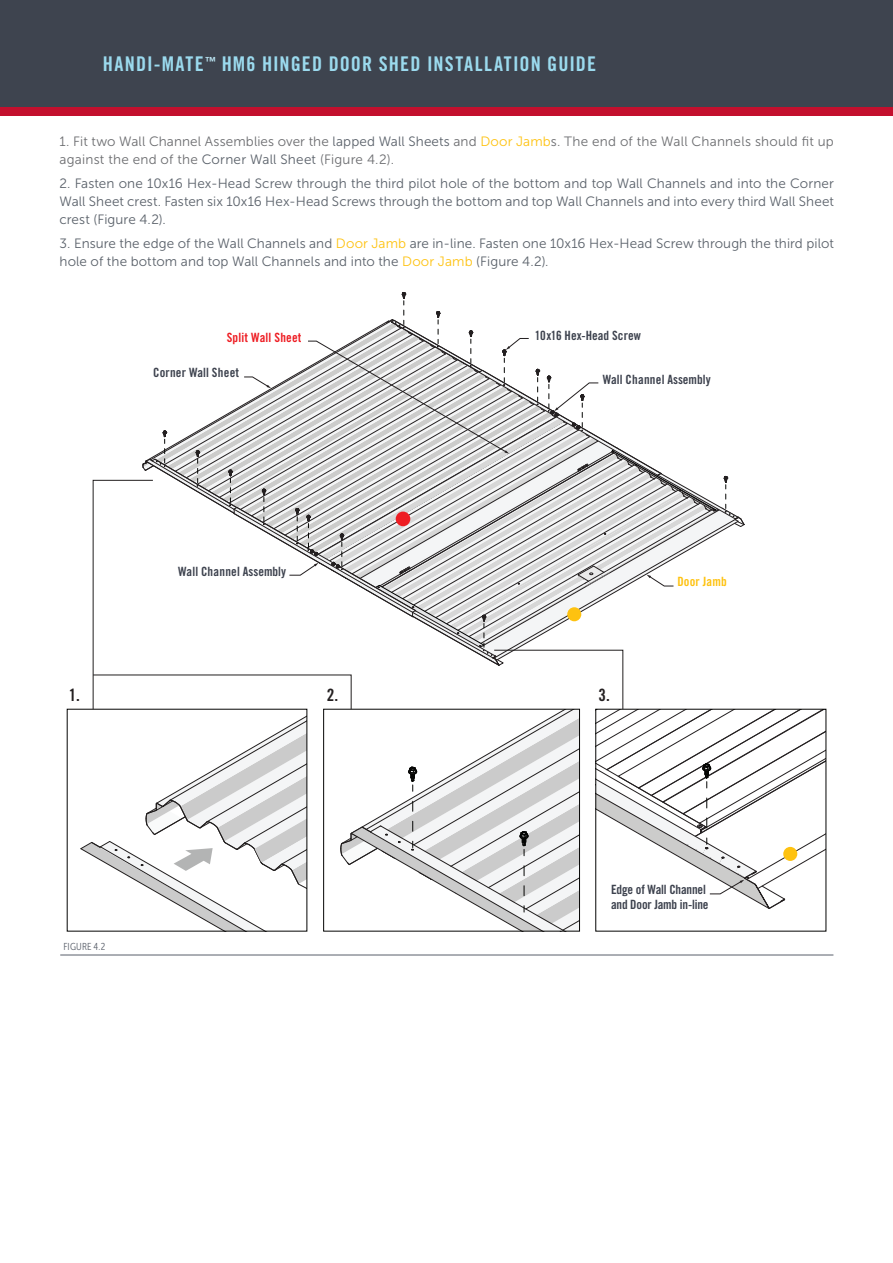
<style>
.page{position:relative;width:893px;height:1263px;background:#fff}
.page>*{position:absolute;margin:0;border:0;box-sizing:border-box;transform-origin:0 0}
.t1{font:20.25px "Trade Gothic LT Std Bd Cn 20";letter-spacing:.05em;color:#9bdaee}
.t2{font:16.95px "Trade Gothic LT Std Bd Cn 20";color:#231f20}
.t3{font:13.5px/18px "Museo Sans 300";letter-spacing:.005em;color:#5a616a;text-align:justify}
.t4{font:13.5px/18px "Museo Sans 300";letter-spacing:.01em;color:#6c6d70}
.t5{font:12.75px/14.9px "Trade Gothic LT Std Bd Cn 20";color:#3d424e}
.t6{font:12.75px "Trade Gothic LT Std Bd Cn 20";letter-spacing:.015em;color:#ee1d23}
.t7{font:12.75px "Trade Gothic LT Std Bd Cn 20";letter-spacing:.015em;color:#fec210}
.t8{font:10.05px "Museo Sans Cond 300";letter-spacing:.02em;color:#595f6a}
.s1{color:#5a616a}
.s2{color:#fec210}
</style>
<div class="page">
<div style="left:0;top:0;width:893px;height:107px;background:#3e444f"></div>
<div style="left:0;top:107px;width:893px;height:9px;background:#c3102e"></div>
<svg style="left:80px;top:292px;width:746px;height:639px"></svg>
<hr style="left:60px;top:955px;width:773px;height:1px;background:#595f6a">
<div style="left:567px;top:607px;width:14px;height:14px;background:#fec210;border-radius:50%"></div>
<div style="left:783px;top:847px;width:14px;height:14px;background:#fec210;border-radius:50%"></div>
<div style="left:396px;top:512px;width:14px;height:14px;background:#ee1d23;border-radius:50%"></div>
<h1 class="t1" style="left:103px;top:51px;width:495px">HANDI-MATE<sup>™</sup> HM6 HINGED DOOR SHED INSTALLATION GUIDE</h1>
<p class="t4" style="left:60px;top:133px;width:776px">1. Fit two Wall Channel Assemblies over the <span class="s1">lapped Wall Sheets</span> and <span class="s2">Door Jamb</span>s. The end of the Wall Channels should fit up against the end of the <span class="s1">Corner Wall Sheet</span> (Figure 4.2).</p>
<p class="t3" style="left:60px;top:175px;width:776px">2. Fasten one 10x16 Hex-Head Screw through the third pilot hole of the bottom and top Wall Channels and into the Corner Wall Sheet crest. Fasten six 10x16 Hex-Head Screws through the bottom and top Wall Channels and into every third Wall Sheet crest (Figure 4.2).</p>
<p class="t3" style="left:60px;top:235px;width:776px">3. Ensure the edge of the Wall Channels and <span class="s2">Door Jamb</span> are in-line. Fasten one 10x16 Hex-Head Screw through the third pilot hole of the bottom and top Wall Channels and into the <span class="s2">Door Jamb</span> (Figure 4.2).</p>
<p class="t6" style="left:227px;top:329px;width:76px">Split Wall Sheet</p>
<p class="t5" style="left:153px;top:365px;width:87px">Corner Wall Sheet</p>
<p class="t5" style="left:178px;top:564px;width:109px">Wall Channel Assembly</p>
<p class="t5" style="left:535px;top:328px;width:108px">10x16 Hex-Head Screw</p>
<p class="t5" style="left:603px;top:371px;width:109px">Wall Channel Assembly</p>
<p class="t7" style="left:677px;top:574px;width:51px">Door Jamb</p>
<p class="t2" style="left:69px;top:684px;width:13px">1.</p>
<p class="t2" style="left:327px;top:684px;width:13px">2.</p>
<p class="t2" style="left:599px;top:684px;width:13px">3.</p>
<p class="t8" style="left:63px;top:941px;width:43px">FIGURE 4.2</p>
<p class="t5" style="left:611px;top:882px;width:99px">Edge of Wall Channel and Door Jamb in-line</p>
</div>
